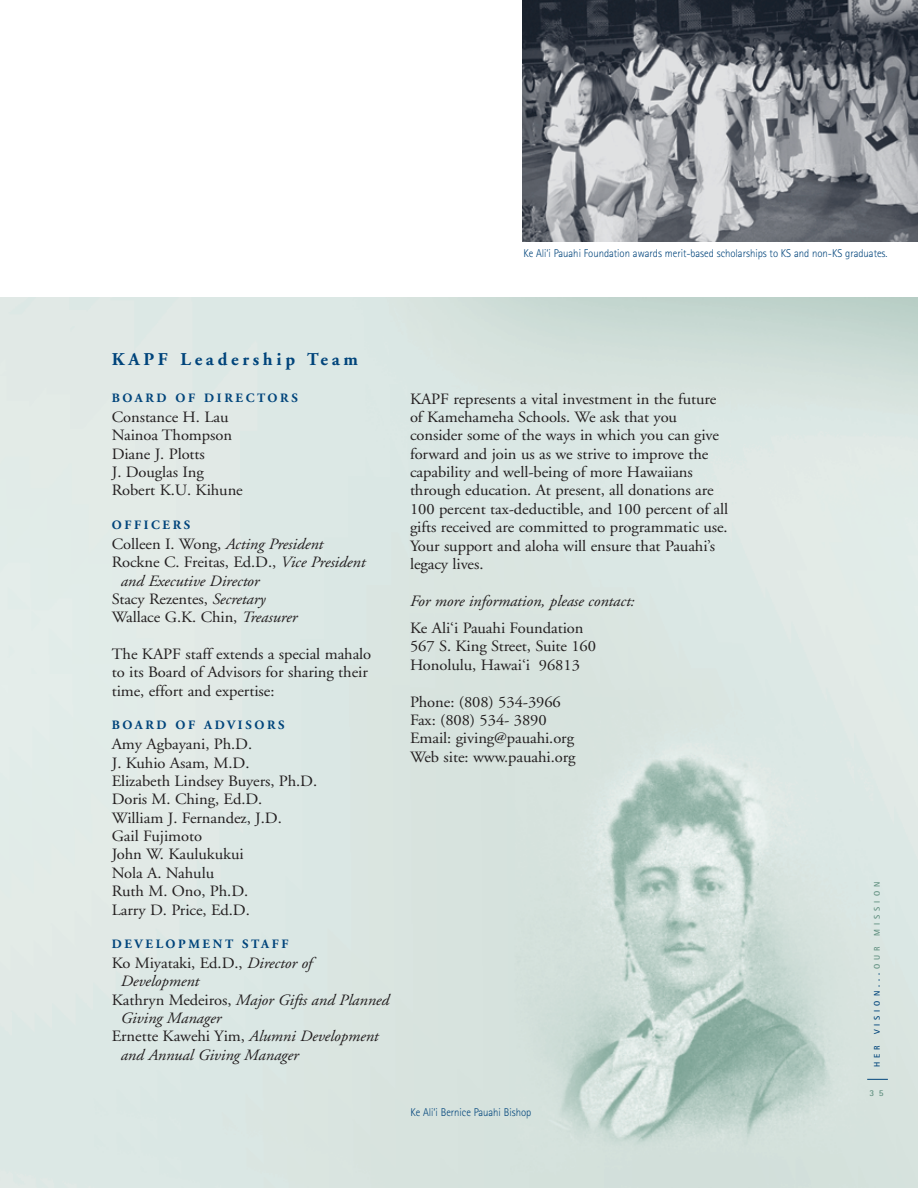
<style>
.page{position:relative;width:918px;height:1188px;background:#fff}
.page>*{position:absolute;margin:0;border:0;box-sizing:border-box;transform-origin:0 0}
.t1{font:700 18px "A Kelamona CI";letter-spacing:.21em;color:#00447b}
.t2{font:15.75px/18.5px "A Kelamona CI";letter-spacing:-.005em;color:#231f20;scale:1.05 1}
.t3{font:italic 15.75px "A Kelamona CI";letter-spacing:-.005em;color:#231f20;scale:1.05 1}
.t4{font:700 12.75px "A Kelamona CI";letter-spacing:.21em;color:#00447b}
.t5{font:300 11.25px "Rotis Sans Serif";color:#00447b;scale:.95 1}
.t6{font:700 9px "Rotis Sans Serif";color:#619080}
.t7{font:700 8.25px "Rotis Sans Serif";letter-spacing:.485em;color:#00447b}
.t8{font:700 8.25px "Rotis Sans Serif";letter-spacing:.485em;color:#619080}
.s1{font-style:normal}
.s2{font-style:italic}
.s3{color:#619080}
</style>
<div class="page">
<img style="left:0;top:297px;width:918px;height:891px">
<img style="left:523px;top:0;width:395px;height:242px">
<svg style="left:867px;top:1079px;width:21px;height:1px"></svg>
<p class="t5" style="left:524px;top:249px;width:385px">Ke Ali‘i Pauahi Foundation awards merit-based scholarships to KS and non-KS graduates.</p>
<p class="t1" style="left:112px;top:352px;width:248px">KAPF Leadership Team</p>
<p class="t4" style="left:112px;top:393px;width:188px">BOARD OF DIRECTORS</p>
<p class="t2" style="left:112px;top:409px;width:126px">Constance H. Lau<br>Nainoa Thompson<br>Diane J. Plotts<br>J. Douglas Ing<br>Robert K.U. Kihune</p>
<p class="t4" style="left:112px;top:520px;width:80px">OFFICERS</p>
<p class="t3" style="left:112px;top:538px;width:203px"><span class="s1">Colleen I. Wong,</span> Acting President</p>
<p class="t2" style="left:112px;top:554px;width:243px">Rockne C. Freitas, Ed.D., <span class="s2">Vice President</span></p>
<p class="t3" style="left:121px;top:574px;width:134px">and Executive Director</p>
<p class="t2" style="left:112px;top:591px;width:148px">Stacy Rezentes, <span class="s2">Secretary</span></p>
<p class="t2" style="left:112px;top:610px;width:178px">Wallace G.K. Chin, <span class="s2">Treasurer</span></p>
<p class="t2" style="left:112px;top:646px;width:249px">The KAPF staff extends a special mahalo to its Board of Advisors for sharing their time, effort and expertise:</p>
<p class="t4" style="left:112px;top:720px;width:174px">BOARD OF ADVISORS</p>
<p class="t2" style="left:112px;top:736px;width:197px">Amy Agbayani, Ph.D.<br>J. Kuhio Asam, M.D.<br>Elizabeth Lindsey Buyers, Ph.D.<br>Doris M. Ching, Ed.D.<br>William J. Fernandez, J.D.<br>Gail Fujimoto<br>John W. Kaulukukui<br>Nola A. Nahulu<br>Ruth M. Ono, Ph.D.<br>Larry D. Price, Ed.D.</p>
<p class="t4" style="left:112px;top:939px;width:178px">DEVELOPMENT STAFF</p>
<p class="t2" style="left:112px;top:955px;width:192px">Ko Miyataki, Ed.D., <span class="s2">Director of</span></p>
<p class="t3" style="left:121px;top:975px;width:76px">Development</p>
<p class="t3" style="left:112px;top:993px;width:266px"><span class="s1">Kathryn Medeiros,</span> Major Gifts and Planned</p>
<p class="t3" style="left:121px;top:1012px;width:97px">Giving Manager</p>
<p class="t2" style="left:112px;top:1029px;width:256px">Ernette Kawehi Yim, <span class="s2">Alumni Development</span></p>
<p class="t3" style="left:121px;top:1049px;width:171px">and Annual Giving Manager</p>
<p class="t2" style="left:410px;top:391px;width:305px">KAPF represents a vital investment in the future of Kamehameha Schools. We ask that you consider some of the ways in which you can give forward and join us as we strive to improve the capability and well-being of more Hawaiians through education. At present, all donations are 100 percent tax-deductible, and 100 percent of all gifts received are committed to programmatic use.<br>Your support and aloha will ensure that Pauahi’s legacy lives.</p>
<p class="t3" style="left:410px;top:594px;width:216px">For more information, please contact:</p>
<p class="t2" style="left:410px;top:620px;width:179px">Ke Ali‘i Pauahi Foundation<br>567 S. King Street, Suite 160<br>Honolulu, Hawai‘i 96813</p>
<p class="t2" style="left:410px;top:694px;width:159px">Phone: (808) 534-3966<br>Fax: (808) 534- 3890<br>Email: giving@pauahi.org<br>Web site: www.pauahi.org</p>
<p class="t5" style="left:411px;top:1108px;width:129px">Ke Ali‘i Bernice Pauahi Bishop</p>
<p class="t8" style="left:874px;top:936px;width:55px;rotate:-90deg">MISSION</p>
<p class="t7" style="left:874px;top:1034px;width:90px;rotate:-90deg">VISION...<span class="s3">OUR</span></p>
<p class="t7" style="left:874px;top:1067px;width:23px;rotate:-90deg">HER</p>
<p class="t6" style="left:870px;top:1090px;width:16px">3 5</p>
</div>
